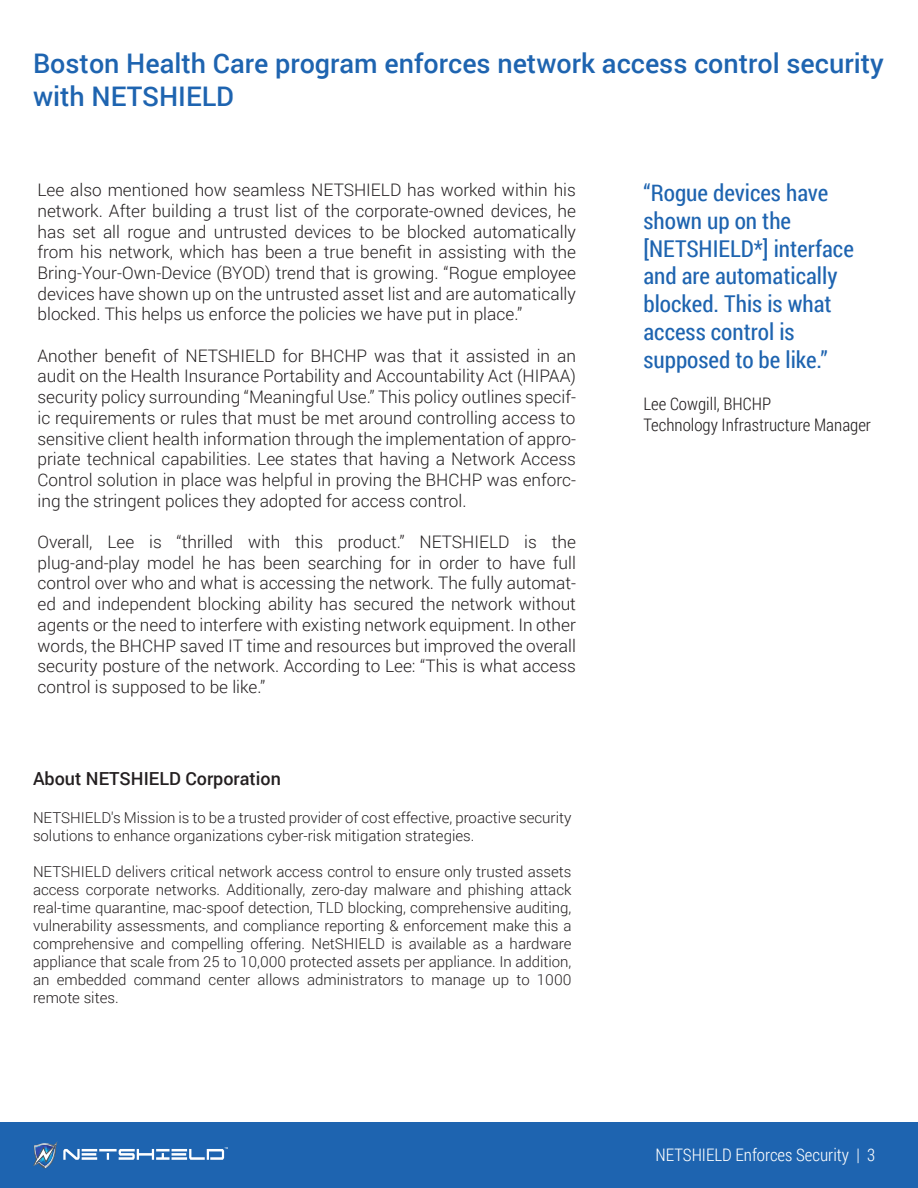
<style>
.page{position:relative;width:918px;height:1188px;background:#fff}
.page>*{position:absolute;margin:0;border:0;box-sizing:border-box;transform-origin:0 0}
.t1{font:500 27px/32.4px "Roboto";color:#1e64b0}
.t2{font:23.1px/27.8px "Roboto Condensed";color:#1e64b0}
.t3{font:500 18px "Roboto";color:#231f20}
.t4{font:300 17.25px/20.7px "Roboto";color:#231f20;text-align:justify}
.t5{font:300 17.25px/20.7px "Roboto Condensed";color:#231f20}
.t6{font:300 17.25px "Roboto Condensed";color:#fff}
.t7{font:300 15px/18px "Roboto";color:#231f20}
</style>
<div class="page">
<div style="left:0;top:1122px;width:918px;height:66px;background:#1e64b0"></div>
<svg style="left:33px;top:1142px;width:24px;height:27px"></svg>
<svg style="left:63px;top:1147px;width:165px;height:13px"></svg>
<h1 class="t1" style="left:33px;top:46px;width:852px">Boston Health Care program enforces network access control security with NETSHIELD</h1>
<p class="t4" style="left:38px;top:179px;width:540px">Lee also mentioned how seamless NETSHIELD has worked within his network. After building a trust list of the corporate-owned devices, he has set all rogue and untrusted devices to be blocked automatically from his network, which has been a true benefit in assisting with the Bring-Your-Own-Device (BYOD) trend that is growing. “Rogue employee devices have shown up on the untrusted asset list and are automatically blocked. This helps us enforce the policies we have put in place.”</p>
<p class="t4" style="left:38px;top:345px;width:540px">Another benefit of NETSHIELD for BHCHP was that it assisted in an audit on the Health Insurance Portability and Accountability Act (HIPAA) security policy surrounding “Meaningful Use.” This policy outlines specif&shy;ic requirements or rules that must be met around controlling access to sensitive client health information through the implementation of appro&shy;priate technical capabilities. Lee states that having a Network Access Control solution in place was helpful in proving the BHCHP was enforc&shy;ing the stringent polices they adopted for access control.</p>
<p class="t4" style="left:38px;top:531px;width:540px">Overall, Lee is “thrilled with this product.” NETSHIELD is the plug-and-play model he has been searching for in order to have full control over who and what is accessing the network. The fully automat&shy;ed and independent blocking ability has secured the network without agents or the need to interfere with existing network equipment. In other words, the BHCHP saved IT time and resources but improved the overall security posture of the network. According to Lee: “This is what access control is supposed to be like.”</p>
<p class="t3" style="left:33px;top:766px;width:249px">About NETSHIELD Corporation</p>
<p class="t7" style="left:33px;top:809px;width:540px">NETSHIELD's Mission is to be a trusted provider of cost effective, proactive security solutions to enhance organizations cyber-risk mitigation strategies.</p>
<p class="t7" style="left:33px;top:863px;width:540px;text-align:justify">NETSHIELD delivers critical network access control to ensure only trusted assets access corporate networks. Additionally, zero-day malware and phishing attack real-time quarantine, mac-spoof detection, TLD blocking, comprehensive auditing, vulnerability assessments, and compliance reporting &amp; enforcement make this a comprehensive and compelling offering. NetSHIELD is available as a hardware appliance that scale from 25 to 10,000 protected assets per appliance. In addition, an embedded command center allows administrators to manage up to 1000 remote sites.</p>
<h2 class="t2" style="left:643px;top:178px;width:212px">“Rogue devices have shown up on the [NETSHIELD*] interface and are automatically blocked. This is what access control is supposed to be like.”</h2>
<p class="t5" style="left:643px;top:393px;width:229px">Lee Cowgill, BHCHP<br>Technology Infrastructure Manager</p>
<p class="t6" style="left:655px;top:1143px;width:221px">NETSHIELD Enforces Security | 3</p>
</div>
